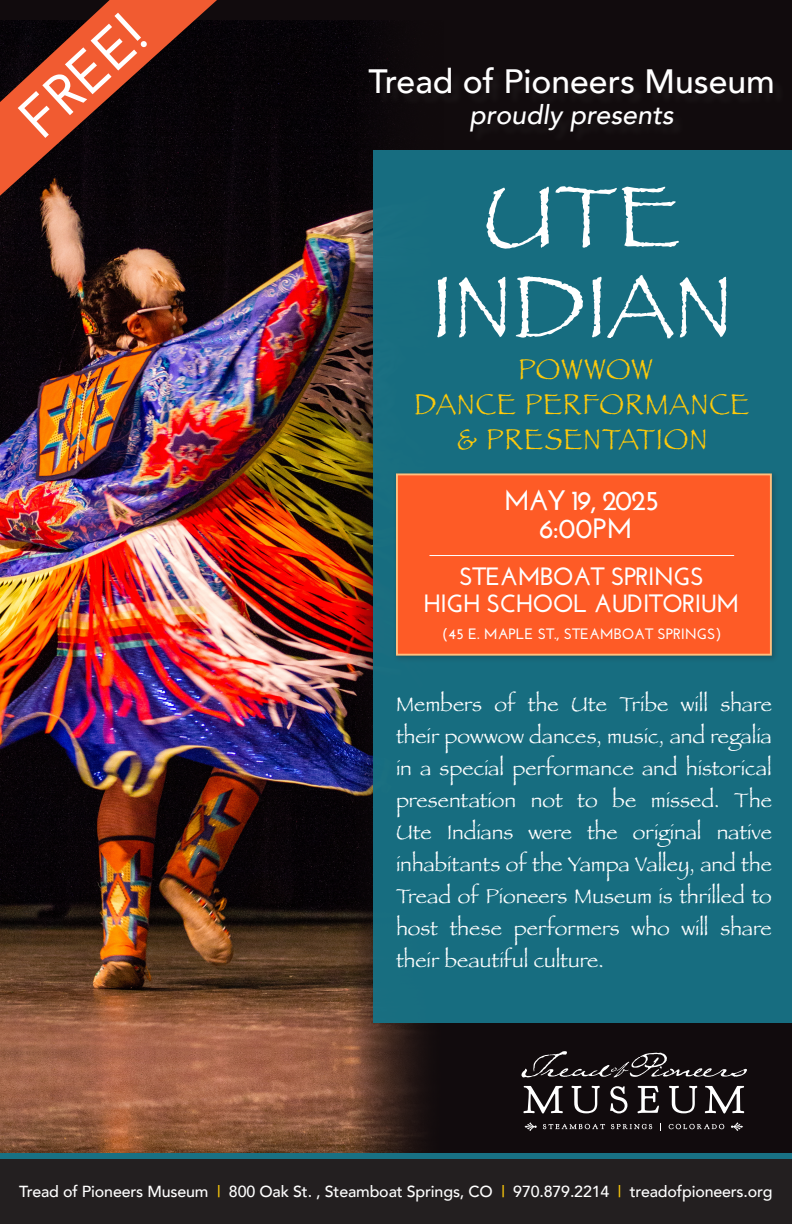
<style>
.page{position:relative;width:792px;height:1224px;background:#110b0d}
.page>*{position:absolute;margin:0;border:0;box-sizing:border-box;transform-origin:0 0}
.t1{font:90px/90px "Papyrus";color:#fff;text-align:center}
.t2{font:700 58.1px "Josefin Sans";color:#fff}
.t3{font:500 33.7px "Avenir";color:#fff}
.t4{font:30px/35px "Papyrus";letter-spacing:.03em;color:#feca0a;text-align:center;scale:.9 1}
.t5{font:700 28px/28px "Josefin Sans";letter-spacing:-.05em;color:#fff;text-align:center}
.t6{font:italic 500 26.8px "Avenir";color:#fff}
.t7{font:700 25px/27px "Josefin Sans";letter-spacing:-.03em;color:#fff;text-align:center}
.t8{font:21px/32px "Papyrus";color:#fff;text-align:justify}
.t9{font:500 16px "Avenir";letter-spacing:-.01em;color:#fff}
.t10{font:700 15px "Josefin Sans";letter-spacing:-.01em;color:#fff}
.s1{color:#feca0a}
</style>
<div class="page">
<img style="left:0;top:20px;width:450px;height:1133px">
<div style="left:0;top:1159px;width:792px;height:65px;background:#231f20"></div>
<div style="left:373px;top:151px;width:419px;height:872px;background:#187184"></div>
<div style="left:392px;top:470px;width:387px;height:193px;background:#231f20;opacity:.3"></div>
<div style="left:396px;top:473px;width:376px;height:183px;background:#fe5b26;border:2px solid #ffbf7e"></div>
<div style="left:371px;top:69px;width:414px;height:75px;background:#110b0d"></div>
<hr style="left:429px;top:555px;width:305px;height:1px;background:#fff">
<div style="left:0;top:1153px;width:792px;height:6px;background:#187184"></div>
<svg style="left:0;top:0;width:217px;height:196px"></svg>
<svg style="left:523px;top:1086px;width:40px;height:28px"></svg>
<svg style="left:572px;top:1086px;width:28px;height:27px"></svg>
<svg style="left:610px;top:1086px;width:17px;height:27px"></svg>
<svg style="left:637px;top:1086px;width:22px;height:27px"></svg>
<svg style="left:669px;top:1086px;width:28px;height:27px"></svg>
<svg style="left:705px;top:1086px;width:39px;height:28px"></svg>
<svg style="left:521px;top:1051px;width:226px;height:26px"></svg>
<svg style="left:543px;top:1124px;width:62px;height:5px"></svg>
<svg style="left:611px;top:1124px;width:41px;height:5px"></svg>
<svg style="left:669px;top:1124px;width:55px;height:5px"></svg>
<svg style="left:731px;top:1122px;width:12px;height:9px"></svg>
<svg style="left:524px;top:1122px;width:13px;height:9px"></svg>
<h2 class="t2" style="left:6px;top:101px;width:147px;rotate:-43deg">FREE!</h2>
<h3 class="t3" style="left:369px;top:53px;width:408px">Tread of Pioneers Museum</h3>
<p class="t6" style="left:470px;top:99px;width:206px">proudly presents</p>
<h1 class="t1" style="left:431px;top:170px;width:303px">UTE<br>INDIAN</h1>
<h3 class="t4" style="left:414px;top:351px;width:374px">POWWOW<br>DANCE PERFORMANCE &amp; PRESENTATION</h3>
<h3 class="t5" style="left:504px;top:486px;width:157px">MAY 19, 2025<br>6:00PM</h3>
<p class="t7" style="left:424px;top:563px;width:318px">STEAMBOAT SPRINGS<br>HIGH SCHOOL AUDITORIUM</p>
<p class="t10" style="left:442px;top:625px;width:281px">(45 E. MAPLE ST., STEAMBOAT SPRINGS)</p>
<p class="t8" style="left:396px;top:687px;width:377px">Members of the Ute Tribe will share their powwow dances, music, and regalia in a special performance and historical presentation not to be missed. The Ute Indians were the original native inhabitants of the Yampa Valley, and the Tread of Pioneers Museum is thrilled to host these performers who will share their beautiful culture.</p>
<p class="t9" style="left:19px;top:1178px;width:755px">Tread of Pioneers Museum <span class="s1">|</span> 800 Oak St. , Steamboat Springs, CO <span class="s1">|</span> 970.879.2214 <span class="s1">|</span> treadofpioneers.org</p>
</div>
